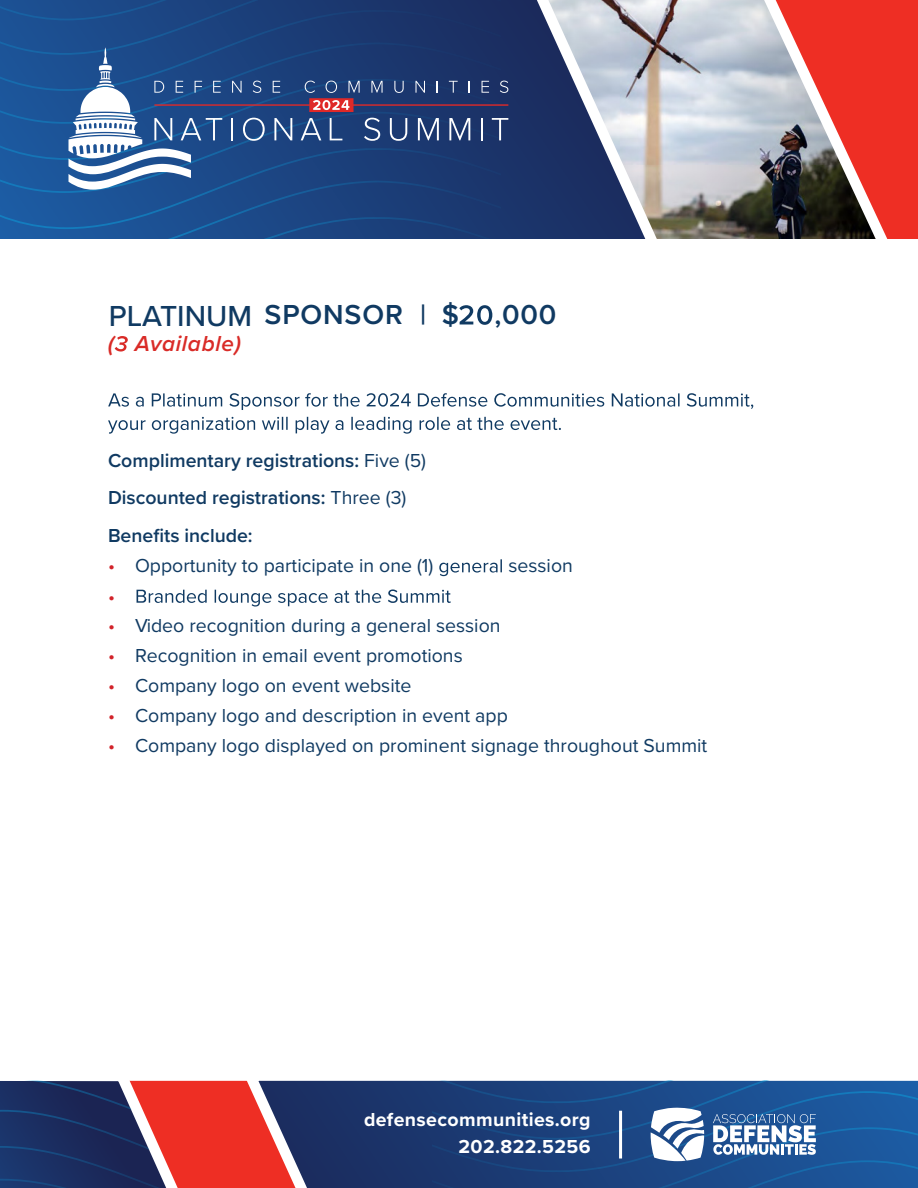
<style>
.page{position:relative;width:918px;height:1188px;background:#fff}
.page>*{position:absolute;margin:0;border:0;box-sizing:border-box;transform-origin:0 0}
.t1{font:600 28.5px "Proxima Nova";letter-spacing:.03em;color:#103a62}
.t2{font:italic 600 22.5px "Proxima Nova";letter-spacing:.03em;color:#d92b27}
.t3{font:19.5px "Proxima Nova";color:#103a62}
.t4{font:600 19.5px/37.5px "Proxima Nova";color:#103a62}
.t5{font:700 19.5px/27px "Proxima Nova";letter-spacing:.02em;color:#fff;text-align:right}
.t6{font:19.5px "Proxima Nova";color:#d2232a}
.s1{font-weight:500;font-size:30px}
.s2{font-weight:400}
.s3{color:#d2232a}
</style>
<div class="page">
<img style="left:670px;top:0;width:74px;height:239px">
<svg style="left:744px;top:0;width:174px;height:239px;background:#b75a56"></svg>
<svg style="left:501px;top:0;width:169px;height:239px;background:#6f7996"></svg>
<svg style="left:0;top:0;width:501px;height:239px;background:#1b4886"></svg>
<div style="left:379px;top:1080px;width:54px;height:108px;background:#1b356b"></div>
<svg style="left:433px;top:1080px;width:485px;height:108px;background:#1d4b8a"></svg>
<svg style="left:69px;top:47px;width:439px;height:143px;background:#38568a"></svg>
<svg style="left:0;top:1080px;width:379px;height:108px;background:#6b3c58"></svg>
<hr style="left:619px;top:1111px;width:3px;height:48px;background:#fff">
<svg style="left:651px;top:1108px;width:53px;height:53px"></svg>
<svg style="left:713px;top:1114px;width:103px;height:41px"></svg>
<svg style="left:459px;top:305px;width:33px;height:20px"></svg>
<svg style="left:115px;top:336px;width:13px;height:16px"></svg>
<svg style="left:108px;top:393px;width:645px;height:17px"></svg>
<svg style="left:108px;top:417px;width:453px;height:17px"></svg>
<svg style="left:439px;top:559px;width:63px;height:17px"></svg>
<svg style="left:137px;top:589px;width:314px;height:18px"></svg>
<h1 class="t1" style="left:109px;top:294px;width:449px"><span class="s1">PLATINUM</span> SPONSOR | $ ,000</h1>
<p class="t2" style="left:108px;top:327px;width:134px">( Available)</p>
<p class="t4" style="left:108px;top:441px;width:320px">Complimentary registrations: <span class="s2">Five (5)<br></span>Discounted registrations: <span class="s2">Three (3)<br></span>Benefits include:</p>
<p class="t3" style="left:108px;top:551px;width:327px"><span class="s3">•</span> Opportunity to participate in one (1)</p>
<p class="t3" style="left:508px;top:551px;width:66px">session</p>
<p class="t6" style="left:108px;top:582px;width:8px">•</p>
<p class="t3" style="left:108px;top:611px;width:394px"><span class="s3">•</span> Video recognition during a general session</p>
<p class="t3" style="left:108px;top:641px;width:356px"><span class="s3">•</span> Recognition in email event promotions</p>
<p class="t3" style="left:108px;top:671px;width:305px"><span class="s3">•</span> Company logo on event website</p>
<p class="t3" style="left:108px;top:701px;width:401px"><span class="s3">•</span> Company logo and description in event app</p>
<p class="t3" style="left:108px;top:731px;width:601px"><span class="s3">•</span> Company logo displayed on prominent signage throughout Summit</p>
<p class="t5" style="left:364px;top:1106px;width:228px">defensecommunities.org<br>202.822.5256</p>
</div>
